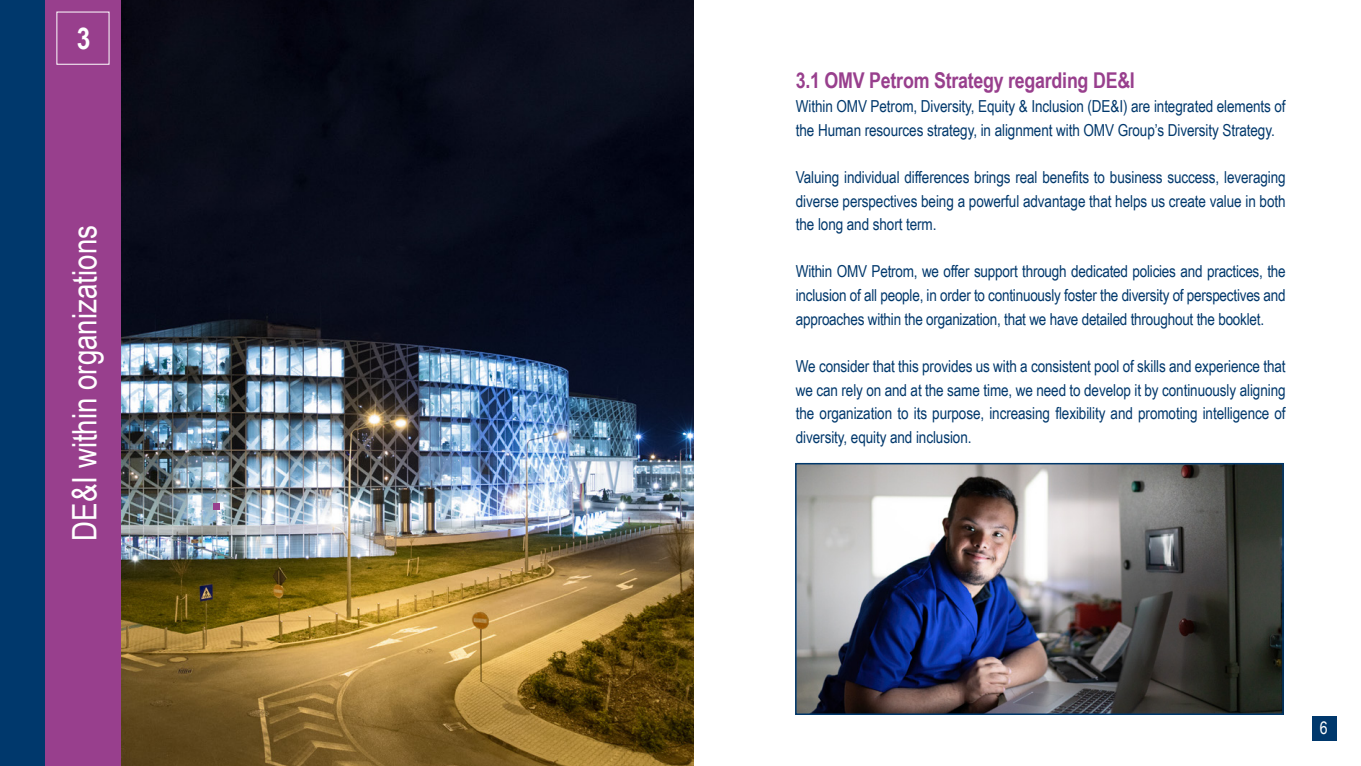
<style>
.page{position:relative;width:1361px;height:766px;background:#fff}
.page>*{position:absolute;margin:0;border:0;box-sizing:border-box;transform-origin:0 0}
.t1{font:33.75px "Arial Narrow";color:#fff}
.t2{font:700 30px "Arial Narrow";color:#fff}
.t3{font:700 21.75px "Arial Narrow";letter-spacing:-.01em;color:#983f8d}
.t4{font:17.25px "Arial Narrow";color:#fff}
.t5{font:16.5px/23.5px "Arial Narrow";letter-spacing:-.005em;color:#00386c;text-align:justify}
</style>
<div class="page">
<img style="left:121px;top:0;width:572px;height:765px">
<div style="left:0;top:0;width:106px;height:765px;background:#00386c"></div>
<div style="left:45px;top:0;width:76px;height:765px;background:#983f8d"></div>
<div style="left:1311px;top:715px;width:25px;height:25px;background:#00386c"></div>
<svg style="left:213px;top:503px;width:6px;height:6px"></svg>
<img style="left:798px;top:466px;width:482px;height:245px">
<div style="left:795px;top:463px;width:488px;height:251px;border:2px solid #00386c"></div>
<h2 class="t2" style="left:77px;top:16px;width:15px">3</h2>
<h1 class="t1" style="left:60px;top:540px;width:317px;rotate:-90deg">DE&amp;I within organizations</h1>
<h3 class="t3" style="left:796px;top:64px;width:340px">3.1 OMV Petrom Strategy regarding DE&amp;I</h3>
<p class="t5" style="left:796px;top:94px;width:491px">Within OMV Petrom, Diversity, Equity &amp; Inclusion (DE&amp;I) are integrated elements of the Human resources strategy, in alignment with OMV Group’s Diversity Strategy.</p>
<p class="t5" style="left:796px;top:165px;width:491px">Valuing individual differences brings real benefits to business success, leveraging diverse perspectives being a powerful advantage that helps us create value in both the long and short term.</p>
<p class="t5" style="left:796px;top:259px;width:491px">Within OMV Petrom, we offer support through dedicated policies and practices, the inclusion of all people, in order to continuously foster the diversity of perspectives and approaches within the organization, that we have detailed throughout the booklet.</p>
<p class="t5" style="left:796px;top:353px;width:491px">We consider that this provides us with a consistent pool of skills and experience that we can rely on and at the same time, we need to develop it by continuously aligning the organization to its purpose, increasing flexibility and promoting intelligence of diversity, equity and inclusion.</p>
<p class="t4" style="left:1319px;top:715px;width:9px">6</p>
</div>
